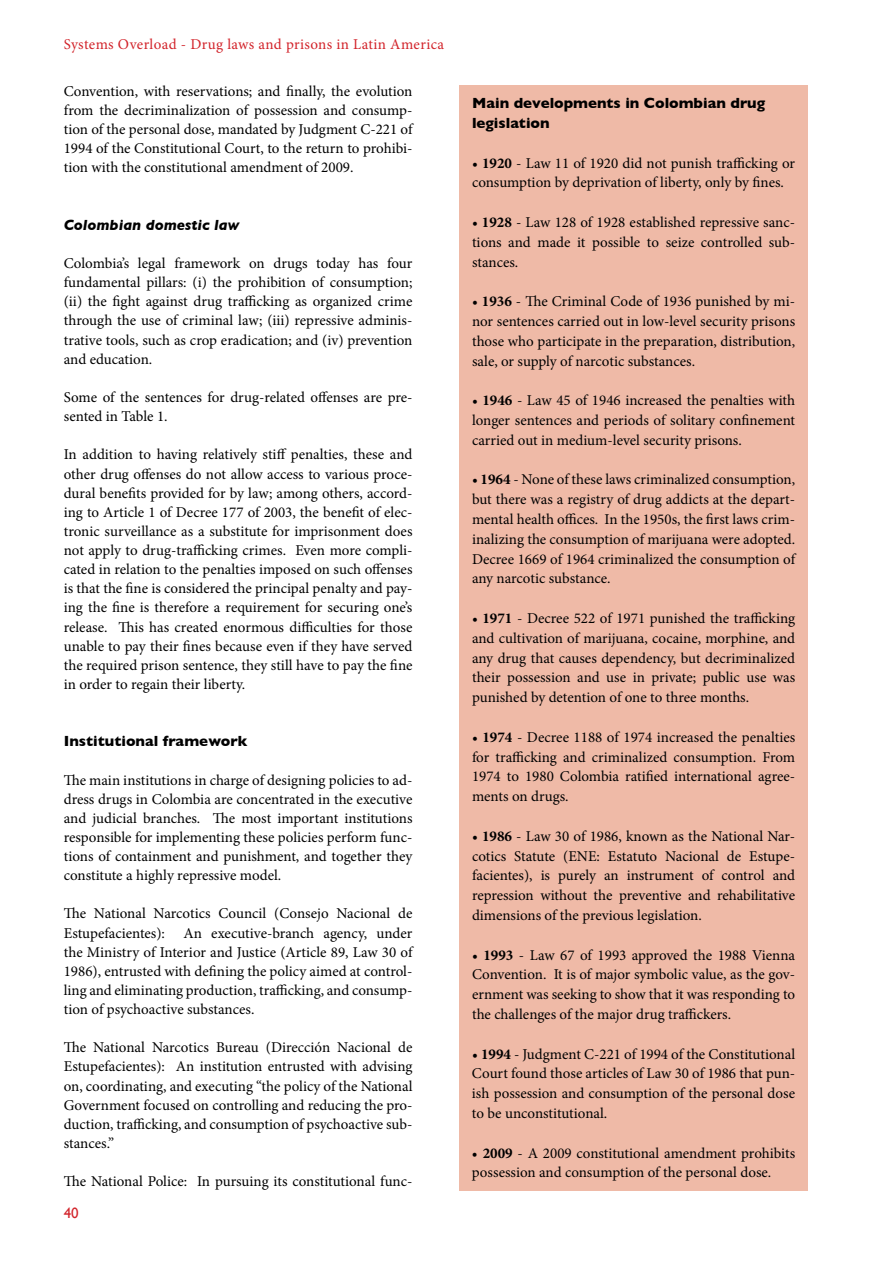
<style>
.page{position:relative;width:893px;height:1263px;background:#fff}
.page>*{position:absolute;margin:0;border:0;box-sizing:border-box;transform-origin:0 0}
.t1{font:15px/19.2px "Minion Pro";letter-spacing:-.005em;color:#000;text-align:justify}
.t2{font:700 15px/19.8px "Gill Sans";color:#000}
.t3{font:15px "Minion Pro";letter-spacing:.025em;color:#d2232a}
.t4{font:italic 700 15px "Gill Sans";color:#000}
.t5{font:15px "Gill Sans";color:#d2232a}
.s1{font-weight:700}
</style>
<div class="page">
<div style="left:459px;top:85px;width:349px;height:1106px;background:#efbaa7"></div>
<p class="t3" style="left:64px;top:34px;width:382px">Systems Overload - Drug laws and prisons in Latin America</p>
<p class="t1" style="left:64px;top:82px;width:350px">Convention, with reservations; and finally, the evolution from the decriminalization of possession and consump&shy;tion of the personal dose, mandated by Judgment C-221 of 1994 of the Constitutional Court, to the return to prohibi&shy;tion with the constitutional amendment of 2009.</p>
<p class="t4" style="left:64px;top:216px;width:177px">Colombian domestic law</p>
<p class="t1" style="left:64px;top:254px;width:350px">Colombia’s legal framework on drugs today has four fundamental pillars: (i) the prohibition of consumption; (ii) the fight against drug trafficking as organized crime through the use of criminal law; (iii) repressive adminis&shy;trative tools, such as crop eradication; and (iv) prevention and education.</p>
<p class="t1" style="left:64px;top:388px;width:350px">Some of the sentences for drug-related offenses are pre&shy;sented in Table 1.</p>
<p class="t1" style="left:64px;top:445px;width:350px">In addition to having relatively stiff penalties, these and other drug offenses do not allow access to various proce&shy;dural benefits provided for by law; among others, accord&shy;ing to Article 1 of Decree 177 of 2003, the benefit of elec&shy;tronic surveillance as a substitute for imprisonment does not apply to drug-trafficking crimes. Even more compli&shy;cated in relation to the penalties imposed on such offenses is that the fine is considered the principal penalty and pay&shy;ing the fine is therefore a requirement for securing one’s release. This has created enormous difficulties for those unable to pay their fines because even if they have served the required prison sentence, they still have to pay the fine in order to regain their liberty.</p>
<p class="t2" style="left:64px;top:731px;width:185px">Institutional framework</p>
<p class="t1" style="left:64px;top:770px;width:350px">The main institutions in charge of designing policies to ad&shy;dress drugs in Colombia are concentrated in the executive and judicial branches. The most important institutions responsible for implementing these policies perform func&shy;tions of containment and punishment, and together they constitute a highly repressive model.</p>
<p class="t1" style="left:64px;top:904px;width:350px">The National Narcotics Council (Consejo Nacional de Estupefacientes): An executive-branch agency, under the Ministry of Interior and Justice (Article 89, Law 30 of 1986), entrusted with defining the policy aimed at control&shy;ling and eliminating production, trafficking, and consump&shy;tion of psychoactive substances.</p>
<p class="t1" style="left:64px;top:1038px;width:350px">The National Narcotics Bureau (Dirección Nacional de Estupefacientes): An institution entrusted with advising on, coordinating, and executing “the policy of the National Government focused on controlling and reducing the pro&shy;duction, trafficking, and consumption of psychoactive sub&shy;stances.”</p>
<p class="t1" style="left:64px;top:1172px;width:350px">The National Police: In pursuing its constitutional func-</p>
<p class="t5" style="left:64px;top:1204px;width:16px">40</p>
<p class="t2" style="left:472px;top:93px;width:295px">Main developments in Colombian drug legislation</p>
<p class="t1" style="left:472px;top:153px;width:325px;line-height:19.8px">• <span class="s1">1920</span> - Law 11 of 1920 did not punish trafficking or consumption by deprivation of liberty, only by fines.</p>
<p class="t1" style="left:472px;top:212px;width:325px;line-height:19.8px">• <span class="s1">1928</span> - Law 128 of 1928 established repressive sanc&shy;tions and made it possible to seize controlled sub&shy;stances.</p>
<p class="t1" style="left:472px;top:291px;width:325px;line-height:19.8px">• <span class="s1">1936</span> - The Criminal Code of 1936 punished by mi&shy;nor sentences carried out in low-level security prisons those who participate in the preparation, distribution, sale, or supply of narcotic substances.</p>
<p class="t1" style="left:472px;top:390px;width:325px;line-height:19.8px">• <span class="s1">1946</span> - Law 45 of 1946 increased the penalties with longer sentences and periods of solitary confinement carried out in medium-level security prisons.</p>
<p class="t1" style="left:472px;top:470px;width:325px;line-height:19.8px">• <span class="s1">1964</span> - None of these laws criminalized consumption, but there was a registry of drug addicts at the depart&shy;mental health offices. In the 1950s, the first laws crim&shy;inalizing the consumption of marijuana were adopted.<br>Decree 1669 of 1964 criminalized the consumption of any narcotic substance.</p>
<p class="t1" style="left:472px;top:608px;width:325px;line-height:19.8px">• <span class="s1">1971</span> - Decree 522 of 1971 punished the trafficking and cultivation of marijuana, cocaine, morphine, and any drug that causes dependency, but decriminalized their possession and use in private; public use was punished by detention of one to three months.</p>
<p class="t1" style="left:472px;top:727px;width:325px;line-height:19.8px">• <span class="s1">1974</span> - Decree 1188 of 1974 increased the penalties for trafficking and criminalized consumption. From 1974 to 1980 Colombia ratified international agree&shy;ments on drugs.</p>
<p class="t1" style="left:472px;top:826px;width:325px;line-height:19.8px">• <span class="s1">1986</span> - Law 30 of 1986, known as the National Nar&shy;cotics Statute (ENE: Estatuto Nacional de Estupe&shy;facientes), is purely an instrument of control and repression without the preventive and rehabilitative dimensions of the previous legislation.</p>
<p class="t1" style="left:472px;top:945px;width:325px;line-height:19.8px">• <span class="s1">1993</span> - Law 67 of 1993 approved the 1988 Vienna Convention. It is of major symbolic value, as the gov&shy;ernment was seeking to show that it was responding to the challenges of the major drug traffickers.</p>
<p class="t1" style="left:472px;top:1044px;width:325px;line-height:19.8px">• <span class="s1">1994</span> - Judgment C-221 of 1994 of the Constitutional Court found those articles of Law 30 of 1986 that pun&shy;ish possession and consumption of the personal dose to be unconstitutional.</p>
<p class="t1" style="left:472px;top:1143px;width:325px;line-height:19.8px">• <span class="s1">2009</span> - A 2009 constitutional amendment prohibits possession and consumption of the personal dose.</p>
</div>
